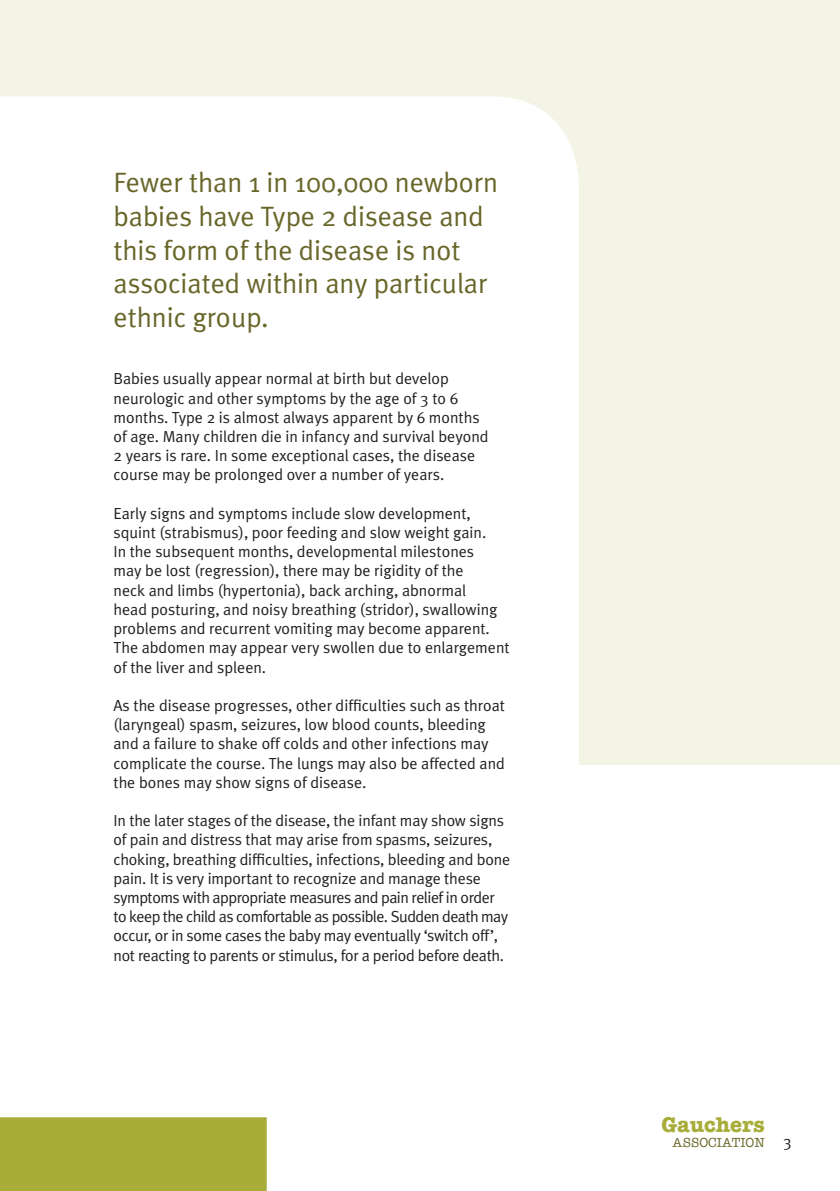
<style>
.page{position:relative;width:840px;height:1191px;background:#fff}
.page>*{position:absolute;margin:0;border:0;box-sizing:border-box;transform-origin:0 0}
.t1{font:28px/33.6px "Meta Plus Normal";color:#69662a}
.t2{font:700 22px "American Typewriter";color:#a7ad38}
.t3{font:16px/19.2px "Meta Plus Normal";color:#231f20}
.t4{font:16px/19.2px "Meta Plus Normal";letter-spacing:-.02em;color:#231f20}
.t5{font:13.6px "American Typewriter";color:#6b692c}
.s1{font-family:"Meta Plus Normal";font-size:16px;color:#231f20}
</style>
<div class="page">
<div style="left:0;top:1117px;width:266px;height:74px;background:#a7ad38"></div>
<div style="left:0;top:0;width:839px;height:765px;background:#f4f4e6"></div>
<svg style="left:0;top:96px;width:578px;height:669px"></svg>
<p class="t1" style="left:113px;top:165px;width:386px">Fewer than 1 in 100,000 newborn babies have Type 2 disease and this form of the disease is not associated within any particular ethnic group.</p>
<p class="t3" style="left:113px;top:369px;width:376px">Babies usually appear normal at birth but develop neurologic and other symptoms by the age of 3 to 6 months. Type 2 is almost always apparent by 6 months of age. Many children die in infancy and survival beyond 2 years is rare. In some exceptional cases, the disease course may be prolonged over a number of years.</p>
<p class="t3" style="left:113px;top:503px;width:397px">Early signs and symptoms include slow development, squint (strabismus), poor feeding and slow weight gain.<br>In the subsequent months, developmental milestones<br>may be lost (regression), there may be rigidity of the<br>neck and limbs (hypertonia), back arching, abnormal<br>head posturing, and noisy breathing (stridor), swallowing problems and recurrent vomiting may become apparent.<br>The abdomen may appear very swollen due to enlargement of the liver and spleen.</p>
<p class="t3" style="left:113px;top:695px;width:393px">As the disease progresses, other difficulties such as throat (laryngeal) spasm, seizures, low blood counts, bleeding and a failure to shake off colds and other infections may complicate the course. The lungs may also be affected and the bones may show signs of disease.</p>
<p class="t4" style="left:113px;top:811px;width:398px">In the later stages of the disease, the infant may show signs of pain and distress that may arise from spasms, seizures, choking, breathing difficulties, infections, bleeding and bone pain. It is very important to recognize and manage these symptoms with appropriate measures and pain relief in order to keep the child as comfortable as possible. Sudden death may occur, or in some cases the baby may eventually ‘switch off’, not reacting to parents or stimulus, for a period before death.</p>
<h2 class="t2" style="left:661px;top:1106px;width:104px">Gauchers</h2>
<p class="t5" style="left:672px;top:1131px;width:121px">ASSOCIATION <span class="s1">3</span></p>
</div>
